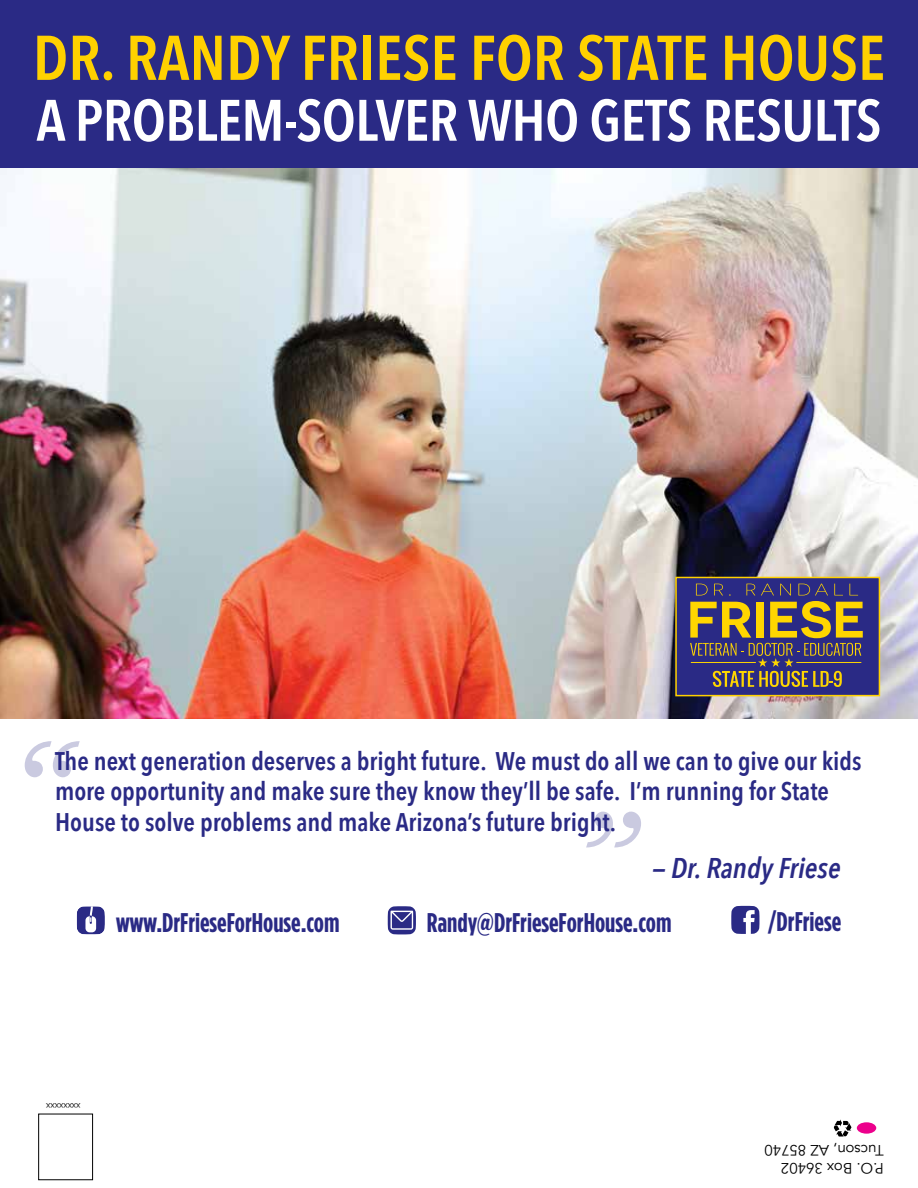
<style>
.page{position:relative;width:918px;height:1188px;background:#fff}
.page>*{position:absolute;margin:0;border:0;box-sizing:border-box;transform-origin:0 0}
.t1{font:italic 700 109.5px "Baskerville";color:#2a2a85}
.t2{font:600 62.4px "Avenir Next Condensed";color:#ffd100}
.t3{font:600 57.75px "Avenir Next Condensed";letter-spacing:-.01em;color:#fff}
.t4{font:italic 600 28.5px "Avenir Next Condensed";color:#2a2a85}
.t5{font:700 condensed 27px "Gotham HTF";color:#2a2a85}
.t6{font:600 25.5px/30.6px "Avenir Next Condensed";color:#2a2a85}
.t7{font:15px/18px "Avenir";color:#000}
.t8{font:300 9px "Helvetica Neue";color:#000}
</style>
<div class="page">
<svg style="left:833px;top:1119px;width:19px;height:18px"></svg>
<div style="left:857px;top:1122px;width:19px;height:12px;background:#ec008c;border-radius:50%"></div>
<div style="left:38px;top:1114px;width:55px;height:66px;border:1px solid #000"></div>
<div style="left:0;top:0;width:918px;height:168px;background:#2a2a85"></div>
<svg style="left:77px;top:906px;width:28px;height:29px"></svg>
<svg style="left:388px;top:906px;width:28px;height:29px"></svg>
<svg style="left:731px;top:906px;width:29px;height:28px"></svg>
<img style="left:0;top:168px;width:918px;height:550px">
<div style="left:675px;top:577px;width:205px;height:119px;background:#2a2a85;border:2px solid #ffd100"></div>
<svg style="left:690px;top:584px;width:173px;height:103px"></svg>
<hr style="left:691px;top:662px;width:65px;height:1px;background:#ffd600">
<hr style="left:796px;top:662px;width:65px;height:1px;background:#ffd600">
<h2 class="t2" style="left:33px;top:4px;width:854px">DR. RANDY FRIESE FOR STATE HOUSE</h2>
<h3 class="t3" style="left:36px;top:71px;width:847px">A PROBLEM-SOLVER WHO GETS RESULTS</h3>
<h1 class="t1" style="left:5px;top:704px;width:67px">“</h1>
<p class="t6" style="left:55px;top:745px;width:808px">The next generation deserves a bright future. We must do all we can to give our kids more opportunity and make sure they know they’ll be safe. I’m running for State<br>House to solve problems and make Arizona’s future bright.</p>
<h1 class="t1" style="left:576px;top:774px;width:63px">”</h1>
<p class="t4" style="left:653px;top:851px;width:190px">— Dr. Randy Friese</p>
<p class="t5" style="left:116px;top:907px;width:225px">www.DrFrieseForHouse.com</p>
<p class="t5" style="left:427px;top:907px;width:246px">Randy@DrFrieseForHouse.com</p>
<p class="t5" style="left:768px;top:907px;width:74px">/DrFriese</p>
<p class="t8" style="left:81px;top:1113px;width:36px;rotate:-180deg">xxxxxxxx</p>
<p class="t7" style="left:884px;top:1177px;width:121px;rotate:-180deg">P.O. Box 36402<br>Tucson, AZ 85740</p>
</div>
